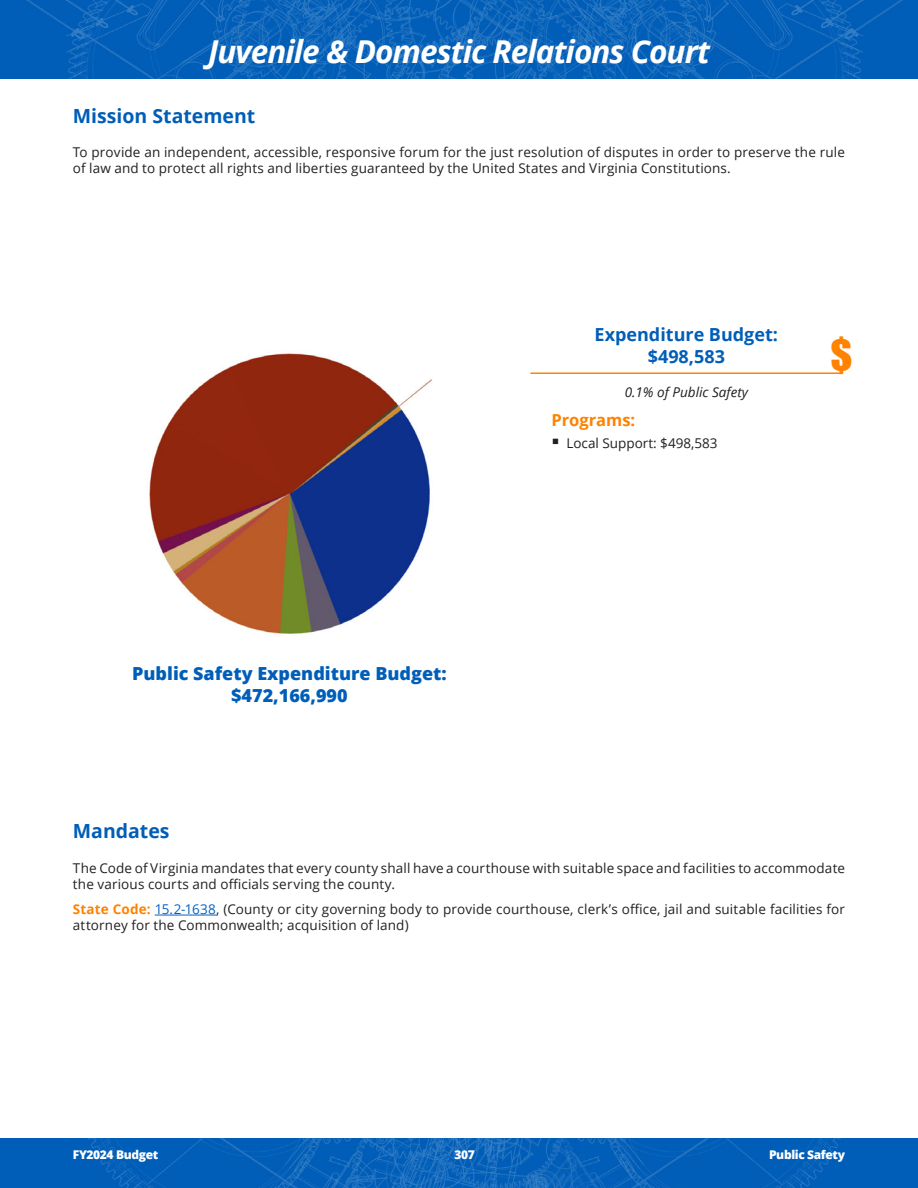
<style>
.page{position:relative;width:918px;height:1188px;background:#fff}
.page>*{position:absolute;margin:0;border:0;box-sizing:border-box;transform-origin:0 0}
.t1{font:40.35px "Impact";color:#ff8200}
.Head_2{font:italic 700 31.5px "Open Sans";letter-spacing:-.03em;color:#fff}
.Heading_L1{font:700 19.5px "Open Sans";color:#005eb8}
.t2{font:800 18px/21.6px "Open Sans";color:#005eb8;text-align:center}
.EB_Heading{font:700 18px/21.6px "Open Sans";color:#005eb8;text-align:center}
.EB_Heading_2{font:700 16.5px "Open Sans";color:#ff8200}
.Body{font:13.5px/16.2px "Open Sans";letter-spacing:.01em;color:#231f20}
.EB_Quote{font:italic 13.5px "Open Sans";color:#231f20}
.t3{font:800 12px "Open Sans";letter-spacing:-.03em;color:#fff}
.s1{font-weight:700;color:#ff8200}
.s2{color:#0563c1}
</style>
<div class="page">
<img style="left:0;top:0;width:918px;height:78px">
<img style="left:0;top:1138px;width:918px;height:50px">
<hr style="left:530px;top:372px;width:312px;height:2px;background:#ff8200">
<img style="left:149px;top:353px;width:284px;height:281px">
<hr style="left:155px;top:915px;width:61px;height:1px;background:#0563c1">
<p class="Head_2" style="left:208px;top:29px;width:503px">Juvenile &amp; Domestic Relations Court</p>
<p class="Heading_L1" style="left:73px;top:102px;width:184px">Mission Statement</p>
<p class="Body" style="left:73px;top:144px;width:774px">To provide an independent, accessible, responsive forum for the just resolution of disputes in order to preserve the rule of law and to protect all rights and liberties guaranteed by the United States and Virginia Constitutions.</p>
<h3 class="t2" style="left:132px;top:662px;width:316px">Public Safety Expenditure Budget: $472,166,990</h3>
<p class="EB_Heading" style="left:595px;top:323px;width:185px">Expenditure Budget: $498,583</p>
<p class="EB_Quote" style="left:625px;top:383px;width:125px">0.1% of Public Safety</p>
<p class="EB_Heading_2" style="left:551px;top:408px;width:85px">Programs:</p>
<p class="Body" style="left:551px;top:434px;width:168px">▪ Local Support: $498,583</p>
<h1 class="t1" style="left:830px;top:324px;width:24px">$</h1>
<p class="Heading_L1" style="left:73px;top:818px;width:98px">Mandates</p>
<p class="Body" style="left:73px;top:859px;width:774px">The Code of Virginia mandates that every county shall have a courthouse with suitable space and facilities to accommodate the various courts and officials serving the county.</p>
<p class="Body" style="left:73px;top:901px;width:774px"><span class="s1">State Code:</span> <span class="s2">15.2-1638</span>, (County or city governing body to provide courthouse, clerk’s office, jail and suitable facilities for attorney for the Commonwealth; acquisition of land)</p>
<p class="t3" style="left:73px;top:1146px;width:87px">FY2024 Budget</p>
<p class="t3" style="left:454px;top:1146px;width:22px">307</p>
<p class="t3" style="left:769px;top:1146px;width:77px">Public Safety</p>
</div>
